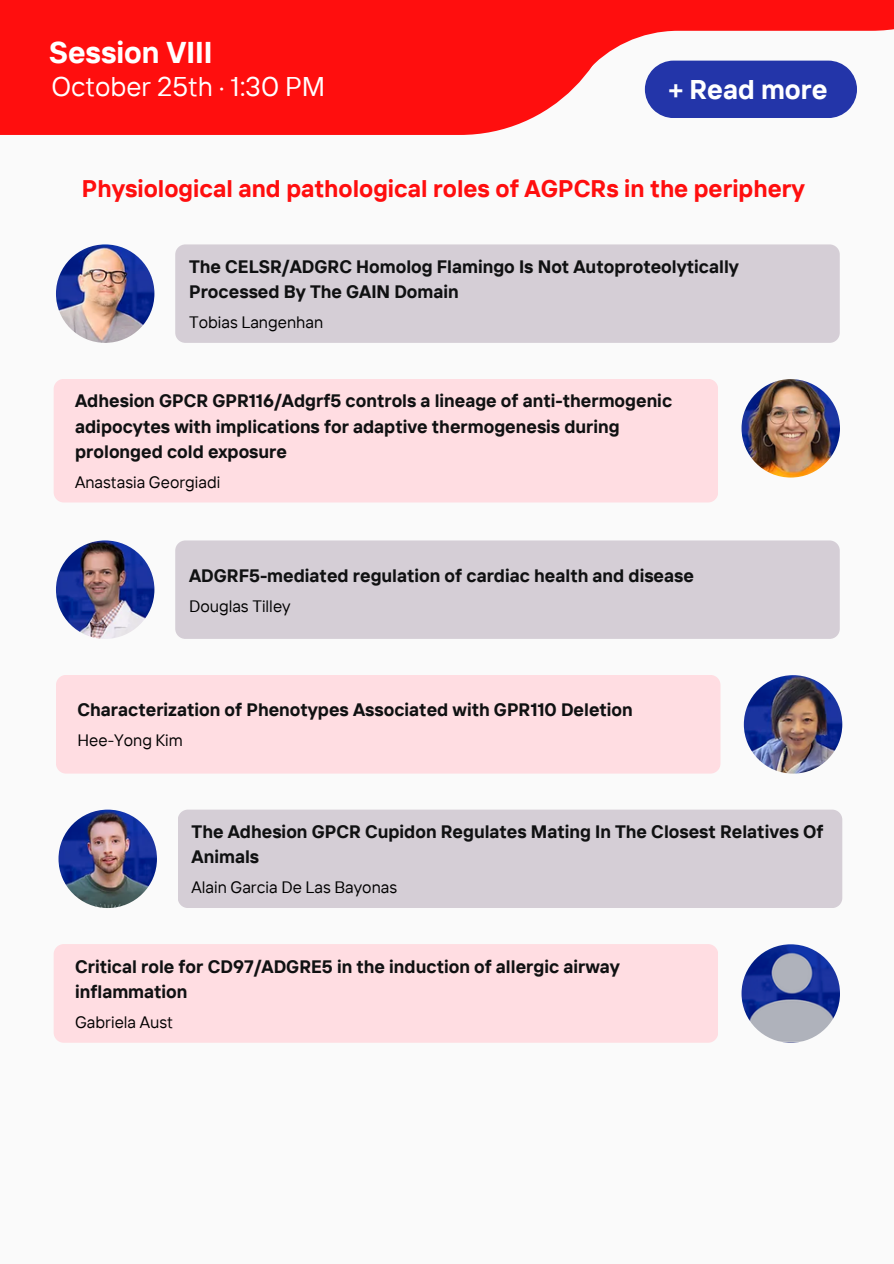
<style>
.page{position:relative;width:894px;height:1264px;background:#fff}
.page>*{position:absolute;margin:0;border:0;box-sizing:border-box;transform-origin:0 0}
.t1{font:700 30px "TT Interphases";color:#fff}
.t2{font:27px "TT Interphases";color:#fff}
.t3{font:700 27px "TT Interphases";color:#fff}
.t4{font:700 24px "TT Interphases";color:#ff0e0e}
.t5{font:700 18px/25.5px "TT Interphases";color:#101112}
.t6{font:16.5px "TT Interphases";color:#000}
</style>
<div class="page">
<div style="left:0;top:0;width:893px;height:1263px;background:#fafafa"></div>
<svg style="left:0;top:73px;width:857px;height:62px;fill:#ff0e0e"></svg>
<svg style="left:0;top:0;width:893px;height:73px;background:#fe3030"></svg>
<img style="left:56px;top:244px;width:98px;height:99px;border-radius:50%">
<div style="left:175px;top:244px;width:664px;height:99px;background:#d5ced6;border-radius:10px"></div>
<img style="left:741px;top:379px;width:98px;height:98px;border-radius:50%">
<div style="left:54px;top:379px;width:664px;height:123px;background:#ffdde2;border-radius:10px"></div>
<img style="left:56px;top:540px;width:98px;height:99px;border-radius:50%">
<div style="left:175px;top:540px;width:664px;height:99px;background:#d5ced6;border-radius:10px"></div>
<div style="left:644px;top:61px;width:212px;height:57px;background:#2335a9"></div>
<img style="left:743px;top:675px;width:99px;height:98px;border-radius:50%">
<div style="left:56px;top:675px;width:664px;height:98px;background:#ffdde2;border-radius:10px"></div>
<img style="left:58px;top:809px;width:99px;height:99px;border-radius:50%">
<div style="left:178px;top:809px;width:664px;height:99px;background:#d5ced6;border-radius:10px"></div>
<img style="left:741px;top:944px;width:98px;height:98px;border-radius:50%">
<div style="left:54px;top:944px;width:663px;height:98px;background:#ffdde2;border-radius:10px"></div>
<h4 class="t1" style="left:49px;top:33px;width:165px">Session VIII</h4>
<p class="t2" style="left:51px;top:69px;width:275px">October 25th · 1:30 PM</p>
<h1 class="t3" style="left:668px;top:72px;width:161px">+ Read more</h1>
<h4 class="t4" style="left:82px;top:173px;width:724px">Physiological and pathological roles of AGPCRs in the periphery</h4>
<p class="t5" style="left:189px;top:253px;width:551px">The CELSR/ADGRC Homolog Flamingo Is Not Autoproteolytically<br>Processed By The GAIN Domain</p>
<h4 class="t6" style="left:189px;top:312px;width:136px">Tobias Langenhan</h4>
<p class="t5" style="left:75px;top:388px;width:598px">Adhesion GPCR GPR116/Adgrf5 controls a lineage of anti-thermogenic adipocytes with implications for adaptive thermogenesis during prolonged cold exposure</p>
<p class="t6" style="left:75px;top:472px;width:147px">Anastasia Georgiadi</p>
<h4 class="t5" style="left:189px;top:562px;width:506px">ADGRF5-mediated regulation of cardiac health and disease</h4>
<p class="t6" style="left:189px;top:595px;width:103px">Douglas Tilley</p>
<p class="t5" style="left:77px;top:696px;width:556px">Characterization of Phenotypes Associated with GPR110 Deletion</p>
<p class="t6" style="left:77px;top:729px;width:107px">Hee-Yong Kim</p>
<p class="t5" style="left:191px;top:818px;width:633px">The Adhesion GPCR Cupidon Regulates Mating In The Closest Relatives Of<br>Animals</p>
<h4 class="t6" style="left:191px;top:877px;width:207px">Alain Garcia De Las Bayonas</h4>
<p class="t5" style="left:75px;top:953px;width:546px">Critical role for CD97/ADGRE5 in the induction of allergic airway inflammation</p>
<h4 class="t6" style="left:75px;top:1011px;width:99px">Gabriela Aust</h4>
</div>
